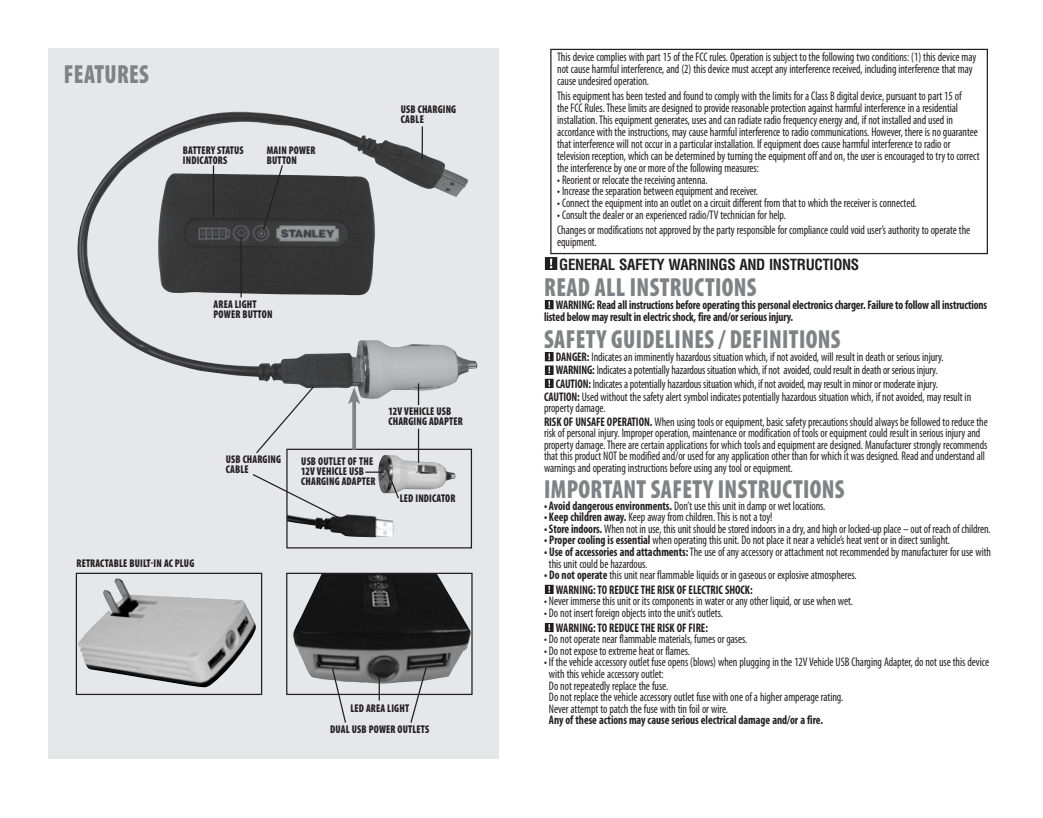
<style>
.page{position:relative;width:1043px;height:818px;background:#fff}
.page>*{position:absolute;margin:0;border:0;box-sizing:border-box;transform-origin:0 0}
.t1{font:900 condensed 26.25px "Myriad Pro";letter-spacing:.015em;color:#808285;scale:.9 1}
.t2{font:700 condensed 15px "Helvetica";letter-spacing:-.025em;color:#231f20}
.t3{font:condensed 12.5px/11.9px "Myriad Pro";letter-spacing:-.005em;color:#231f20;scale:.9 1}
.t4{font:700 condensed 12.5px/12.5px "Myriad Pro";letter-spacing:-.015em;color:#231f20;scale:.9 1}
.t5{font:900 condensed 11.25px/10px "Myriad Pro";letter-spacing:.015em;color:#231f20;scale:.9 1}
.s1{font-weight:700}
</style>
<div class="page">
<div style="left:550px;top:49px;width:438px;height:205px;border:1px solid #231f20"></div>
<svg style="left:545px;top:257px;width:13px;height:13px"></svg>
<div style="left:545px;top:257px;width:12px;height:12px;background:#231f20"></div>
<div style="left:545px;top:257px;width:12px;height:12px;border:1px solid #231f20"></div>
<svg style="left:550px;top:259px;width:2px;height:9px"></svg>
<div style="left:545px;top:300px;width:8px;height:9px;background:#231f20"></div>
<svg style="left:548px;top:301px;width:2px;height:7px"></svg>
<div style="left:545px;top:353px;width:8px;height:8px;background:#231f20"></div>
<div style="left:545px;top:352px;width:8px;height:9px;border:1px solid #231f20"></div>
<svg style="left:548px;top:353px;width:2px;height:7px"></svg>
<div style="left:545px;top:366px;width:9px;height:8px;background:#747273"></div>
<div style="left:545px;top:366px;width:8px;height:8px;background:#231f20"></div>
<div style="left:545px;top:366px;width:8px;height:8px;border:1px solid #231f20"></div>
<svg style="left:548px;top:367px;width:2px;height:6px"></svg>
<div style="left:545px;top:379px;width:9px;height:8px;background:#747273"></div>
<div style="left:545px;top:379px;width:8px;height:8px;background:#231f20"></div>
<svg style="left:548px;top:380px;width:2px;height:6px"></svg>
<div style="left:545px;top:585px;width:9px;height:8px;background:#747273"></div>
<div style="left:545px;top:585px;width:8px;height:8px;background:#231f20"></div>
<svg style="left:548px;top:586px;width:2px;height:6px"></svg>
<div style="left:545px;top:623px;width:9px;height:8px;background:#747273"></div>
<div style="left:545px;top:623px;width:8px;height:8px;background:#231f20"></div>
<svg style="left:548px;top:624px;width:2px;height:6px"></svg>
<div style="left:49px;top:49px;width:450px;height:710px;background:#e6e7e9"></div>
<img style="left:77px;top:112px;width:400px;height:287px">
<img style="left:288px;top:455px;width:168px;height:82px">
<div style="left:286px;top:448px;width:186px;height:100px;border:1px solid #231f20"></div>
<svg style="left:352px;top:404px;width:4px;height:45px"></svg>
<svg style="left:348px;top:387px;width:12px;height:17px"></svg>
<img style="left:78px;top:578px;width:178px;height:109px">
<div style="left:76px;top:572px;width:186px;height:123px;border:1px solid #231f20"></div>
<img style="left:293px;top:574px;width:177px;height:110px">
<div style="left:286px;top:572px;width:186px;height:123px;border:1px solid #231f20"></div>
<hr style="left:421px;top:126px;width:2px;height:33px;background:#231f20">
<svg style="left:252px;top:473px;width:92px;height:48px"></svg>
<svg style="left:255px;top:384px;width:60px;height:70px"></svg>
<svg style="left:418px;top:383px;width:1px;height:22px"></svg>
<hr style="left:418px;top:428px;width:1px;height:35px;background:#231f20">
<hr style="left:213px;top:165px;width:1px;height:51px;background:#231f20">
<hr style="left:240px;top:237px;width:2px;height:60px;background:#231f20">
<svg style="left:262px;top:164px;width:22px;height:66px"></svg>
<svg style="left:331px;top:666px;width:16px;height:57px"></svg>
<svg style="left:409px;top:665px;width:19px;height:58px"></svg>
<hr style="left:378px;top:676px;width:2px;height:24px;background:#231f20">
<svg style="left:365px;top:467px;width:35px;height:33px"></svg>
<h1 class="t1" style="left:64px;top:59px;width:96px">FEATURES</h1>
<p class="t5" style="left:183px;top:146px;width:69px">BATTERY STATUS<br>INDICATORS</p>
<p class="t5" style="left:267px;top:146px;width:56px">MAIN POWER<br>BUTTON</p>
<p class="t5" style="left:401px;top:105px;width:63px">USB CHARGING<br>CABLE</p>
<p class="t5" style="left:214px;top:299px;width:67px">AREA LIGHT<br>POWER BUTTON</p>
<p class="t5" style="left:76px;top:558px;width:132px">RETRACTABLE BUILT-IN AC PLUG</p>
<p class="t5" style="left:226px;top:454px;width:63px">USB CHARGING<br>CABLE</p>
<p class="t5" style="left:301px;top:456px;width:84px">USB OUTLET OF THE<br>12V VEHICLE USB<br>CHARGING ADAPTER</p>
<p class="t5" style="left:388px;top:407px;width:84px">12V VEHICLE USB<br>CHARGING ADAPTER</p>
<p class="t5" style="left:400px;top:493px;width:63px">LED INDICATOR</p>
<p class="t5" style="left:350px;top:703px;width:67px">LED AREA LIGHT</p>
<p class="t5" style="left:330px;top:724px;width:112px">DUAL USB POWER OUTLETS</p>
<p class="t3" style="left:557px;top:51px;width:467px">This device complies with part 15 of the FCC rules. Operation is subject to the following two conditions: (1) this device may not cause harmful interference, and (2) this device must accept any interference received, including interference that may cause undesired operation.</p>
<p class="t3" style="left:557px;top:90px;width:471px">This equipment has been tested and found to comply with the limits for a Class B digital device, pursuant to part 15 of<br>the FCC Rules. These limits are designed to provide reasonable protection against harmful interference in a residential installation. This equipment generates, uses and can radiate radio frequency energy and, if not installed and used in accordance with the instructions, may cause harmful interference to radio communications. However, there is no guarantee that interference will not occur in a particular installation. If equipment does cause harmful interference to radio or television reception, which can be determined by turning the equipment off and on, the user is encouraged to try to correct the interference by one or more of the following measures:</p>
<p class="t3" style="left:557px;top:173px;width:169px">• Reorient or relocate the receiving antenna.</p>
<p class="t3" style="left:557px;top:185px;width:225px">• Increase the separation between equipment and receiver.</p>
<p class="t3" style="left:557px;top:197px;width:401px">• Connect the equipment into an outlet on a circuit different from that to which the receiver is connected.</p>
<p class="t3" style="left:557px;top:207px;width:460px;line-height:15.2px">• Consult the dealer or an experienced radio/TV technician for help.<br>Changes or modifications not approved by the party responsible for compliance could void user’s authority to operate the</p>
<p class="t3" style="left:557px;top:236px;width:45px">equipment.</p>
<p class="t2" style="left:559px;top:255px;width:301px">GENERAL SAFETY WARNINGS AND INSTRUCTIONS</p>
<h1 class="t1" style="left:544px;top:273px;width:237px">READ ALL INSTRUCTIONS</h1>
<p class="t4" style="left:544px;top:298px;width:494px;text-indent:12px">WARNING: Read all instructions before operating this personal electronics charger. Failure to follow all instructions listed below may result in electric shock, fire and/or serious injury.</p>
<h1 class="t1" style="left:544px;top:324px;width:331px">SAFETY GUIDELINES / DEFINITIONS</h1>
<p class="t3" style="left:556px;top:351px;width:432px"><span class="s1">DANGER:</span> Indicates an imminently hazardous situation which, if not avoided, will result in death or serious injury.</p>
<p class="t3" style="left:556px;top:364px;width:426px"><span class="s1">WARNING:</span> Indicates a potentially hazardous situation which, if not avoided, could result in death or serious injury.</p>
<p class="t3" style="left:556px;top:377px;width:426px"><span class="s1">CAUTION:</span> Indicates a potentially hazardous situation which, if not avoided, may result in minor or moderate injury.</p>
<p class="t3" style="left:544px;top:390px;width:476px"><span class="s1">CAUTION:</span> Used without the safety alert symbol indicates potentially hazardous situation which, if not avoided, may result in</p>
<p class="t3" style="left:544px;top:401px;width:494px;line-height:13.2px">property damage.<br><span class="s1">RISK OF UNSAFE OPERATION.</span> When using tools or equipment, basic safety precautions should always be followed to reduce the</p>
<p class="t3" style="left:544px;top:427px;width:494px;line-height:11.5px">risk of personal injury. Improper operation, maintenance or modification of tools or equipment could result in serious injury and property damage. There are certain applications for which tools and equipment are designed. Manufacturer strongly recommends that this product NOT be modified and/or used for any application other than for which it was designed. Read and understand all warnings and operating instructions before using any tool or equipment.</p>
<h1 class="t1" style="left:544px;top:475px;width:335px">IMPORTANT SAFETY INSTRUCTIONS</h1>
<p class="t3" style="left:544px;top:499px;width:314px"><span class="s1">• Avoid dangerous environments.</span> Don’t use this unit in damp or wet locations.</p>
<p class="t3" style="left:544px;top:511px;width:255px"><span class="s1">• Keep children away.</span> Keep away from children. This is not a toy!</p>
<p class="t3" style="left:544px;top:522px;width:498px"><span class="s1">• Store indoors.</span> When not in use, this unit should be stored indoors in a dry, and high or locked-up place – out of reach of children.</p>
<p class="t3" style="left:544px;top:534px;width:452px"><span class="s1">• Proper cooling is essential</span> when operating this unit. Do not place it near a vehicle’s heat vent or in direct sunlight.</p>
<p class="t3" style="left:549px;top:546px;width:492px;line-height:11.5px;text-indent:-5px"><span class="s1">• Use of accessories and attachments:</span> The use of any accessory or attachment not recommended by manufacturer for use with this unit could be hazardous.</p>
<p class="t3" style="left:556px;top:566px;width:336px;line-height:15px;text-indent:-12px"><span class="s1">• Do not operate</span> this unit near flammable liquids or in gaseous or explosive atmospheres.<br><span class="s1">WARNING: TO REDUCE THE RISK OF ELECTRIC SHOCK:</span></p>
<p class="t3" style="left:544px;top:595px;width:345px">• Never immerse this unit or its components in water or any other liquid, or use when wet.</p>
<p class="t3" style="left:544px;top:606px;width:200px">• Do not insert foreign objects into the unit’s outlets.</p>
<p class="t4" style="left:556px;top:621px;width:170px">WARNING: TO REDUCE THE RISK OF FIRE:</p>
<p class="t3" style="left:544px;top:633px;width:227px">• Do not operate near flammable materials, fumes or gases.</p>
<p class="t3" style="left:544px;top:644px;width:164px">• Do not expose to extreme heat or flames.</p>
<p class="t3" style="left:549px;top:656px;width:490px;line-height:11.5px;text-indent:-5px">• If the vehicle accessory outlet fuse opens (blows) when plugging in the 12V Vehicle USB Charging Adapter, do not use this device with this vehicle accessory outlet:<br>Do not repeatedly replace the fuse.<br>Do not replace the vehicle accessory outlet fuse with one of a higher amperage rating.<br>Never attempt to patch the fuse with tin foil or wire.</p>
<p class="t4" style="left:549px;top:713px;width:306px">Any of these actions may cause serious electrical damage and/or a fire.</p>
</div>
